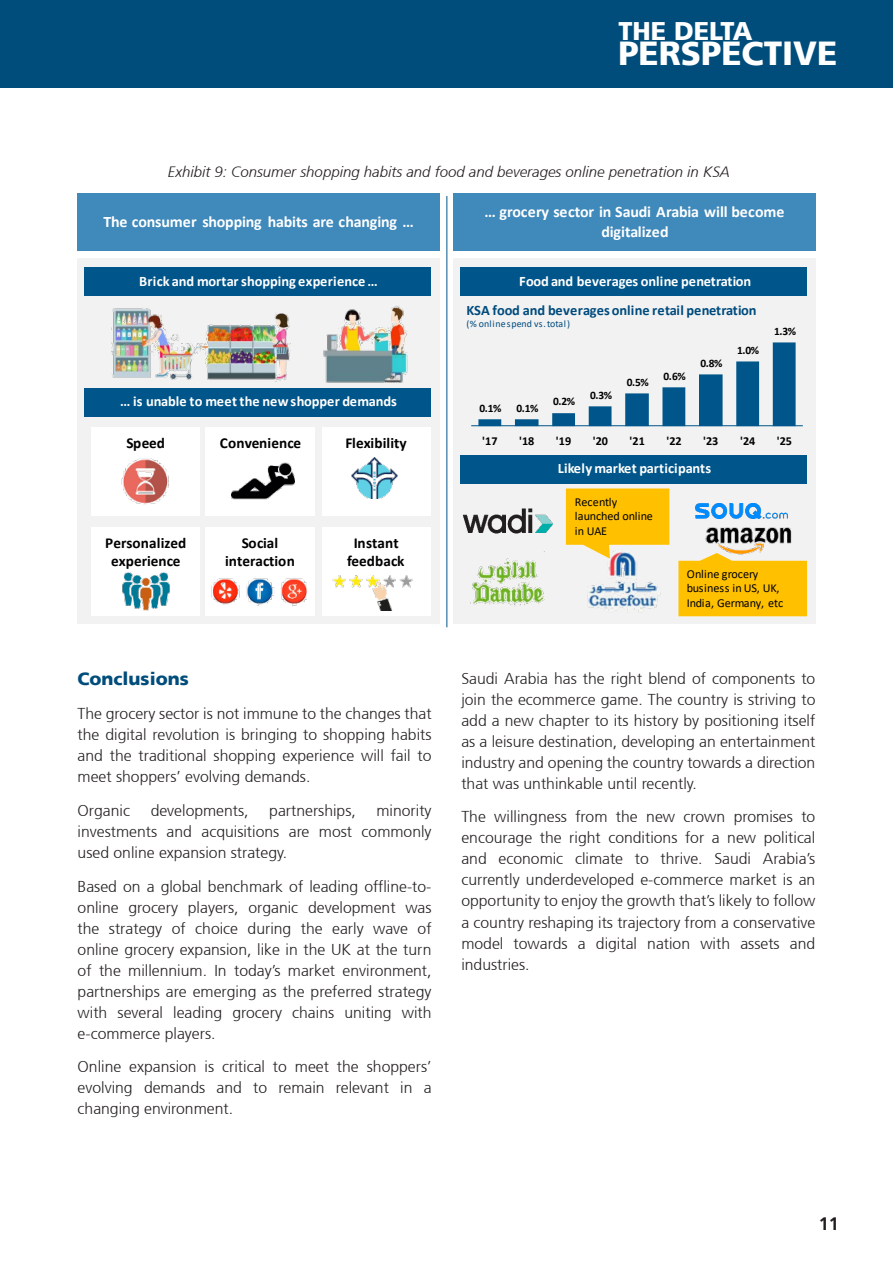
<style>
.page{position:relative;width:893px;height:1263px;background:#fff}
.page>*{position:absolute;margin:0;border:0;box-sizing:border-box;transform-origin:0 0}
.t1{font:900 33.3px "Frutiger 75";color:#fff}
.t2{font:900 25.5px "Frutiger 75";color:#fff}
.t3{font:900 18px "Frutiger 75";color:#004d7b}
.t4{font:700 18px "Frutiger 65";color:#231f20}
.t5{font:700 15.9px/19.8px "Calibri";letter-spacing:-.015em;color:#fff;text-align:center}
.t6{font:300 15.75px/21px "Frutiger 45";color:#231f20;text-align:justify}
.t7{font:700 15.15px/18.3px "Calibri";letter-spacing:.005em;color:#000;text-align:center}
.Footnote_paragraph{font:italic 300 15px "Frutiger 46";color:#231f20}
.t8{font:700 14.4px "Calibri";letter-spacing:-.01em;color:#fff}
.t9{font:700 14.4px "Calibri";letter-spacing:-.01em;color:#004b7d}
.t10{font:12.15px/14.4px "Calibri";color:#000}
.t11{font:700 12.15px "Calibri";letter-spacing:-.005em;color:#000}
.t12{font:700 11.4px "Calibri";color:#000}
.t13{font:9.9px "Calibri";letter-spacing:.015em;color:#004b7d}
</style>
<div class="page">
<div style="left:0;top:0;width:893px;height:87px;background:#004d7b"></div>
<div style="left:78px;top:193px;width:362px;height:57px;background:#3f89bb"></div>
<div style="left:453px;top:193px;width:362px;height:57px;background:#3f89bb"></div>
<hr style="left:446px;top:196px;width:1px;height:431px;background:#00568a">
<div style="left:78px;top:259px;width:362px;height:365px;background:#f2f2f2"></div>
<div style="left:453px;top:259px;width:362px;height:365px;background:#f2f2f2"></div>
<div style="left:91px;top:428px;width:109px;height:88px;background:#fff"></div>
<div style="left:205px;top:428px;width:110px;height:88px;background:#fff"></div>
<div style="left:322px;top:428px;width:108px;height:88px;background:#fff"></div>
<div style="left:91px;top:527px;width:109px;height:88px;background:#fff"></div>
<div style="left:205px;top:527px;width:110px;height:88px;background:#fff"></div>
<div style="left:322px;top:527px;width:108px;height:88px;background:#fff"></div>
<img style="left:121px;top:458px;width:48px;height:47px">
<img style="left:231px;top:462px;width:63px;height:38px">
<img style="left:351px;top:457px;width:47px;height:41px">
<img style="left:122px;top:572px;width:48px;height:39px">
<img style="left:332px;top:575px;width:81px;height:36px">
<img style="left:211px;top:578px;width:96px;height:29px">
<img style="left:323px;top:305px;width:85px;height:78px">
<img style="left:112px;top:308px;width:179px;height:74px">
<div style="left:84px;top:268px;width:346px;height:28px;background:#00568a"></div>
<div style="left:84px;top:388px;width:346px;height:28px;background:#00568a"></div>
<svg style="left:478px;top:342px;width:318px;height:83px"></svg>
<hr style="left:471px;top:425px;width:332px;height:1px;background:#00568a">
<div style="left:461px;top:268px;width:346px;height:28px;background:#00568a"></div>
<div style="left:461px;top:455px;width:346px;height:28px;background:#00568a"></div>
<img style="left:587px;top:530px;width:83px;height:81px">
<img style="left:470px;top:558px;width:75px;height:48px">
<img style="left:463px;top:508px;width:90px;height:26px">
<img style="left:718px;top:544px;width:46px;height:9px">
<img style="left:675px;top:483px;width:132px;height:61px">
<svg style="left:566px;top:488px;width:103px;height:71px"></svg>
<svg style="left:678px;top:553px;width:129px;height:63px;background:#fdc51a"></svg>
<p class="t2" style="left:618px;top:16px;width:136px">THE DELTA</p>
<p class="t1" style="left:618px;top:33px;width:220px">PERSPECTIVE</p>
<p class="Footnote_paragraph" style="left:168px;top:163px;width:563px">Exhibit 9: Consumer shopping habits and food and beverages online penetration in KSA</p>
<p class="t5" style="left:104px;top:212px;width:312px">The consumer shopping habits are changing …</p>
<p class="t5" style="left:484px;top:202px;width:302px">… grocery sector in Saudi Arabia will become digitalized</p>
<p class="t8" style="left:139px;top:271px;width:240px">Brick and mortar shopping experience …</p>
<p class="t8" style="left:519px;top:271px;width:234px">Food and beverages online penetration</p>
<p class="t9" style="left:467px;top:300px;width:291px">KSA food and beverages online retail penetration</p>
<p class="t13" style="left:467px;top:317px;width:105px">(% online spend vs. total)</p>
<p class="t12" style="left:627px;top:374px;width:24px">0.5%</p>
<p class="t12" style="left:664px;top:368px;width:24px">0.6%</p>
<p class="t12" style="left:700px;top:355px;width:24px">0.8%</p>
<p class="t12" style="left:737px;top:342px;width:24px">1.0%</p>
<p class="t8" style="left:120px;top:391px;width:278px">… is unable to meet the new shopper demands</p>
<p class="t12" style="left:480px;top:400px;width:24px">0.1%</p>
<p class="t12" style="left:516px;top:400px;width:24px">0.1%</p>
<p class="t12" style="left:553px;top:394px;width:24px">0.2%</p>
<p class="t12" style="left:590px;top:387px;width:24px">0.3%</p>
<p class="t12" style="left:774px;top:323px;width:24px">1.3%</p>
<p class="t7" style="left:126px;top:434px;width:40px">Speed</p>
<p class="t7" style="left:220px;top:434px;width:83px">Convenience</p>
<p class="t7" style="left:345px;top:434px;width:63px">Flexibility</p>
<p class="t7" style="left:105px;top:533px;width:83px">Personalized experience</p>
<p class="t7" style="left:225px;top:533px;width:71px">Social interaction</p>
<p class="t7" style="left:347px;top:533px;width:59px">Instant feedback</p>
<p class="t3" style="left:78px;top:668px;width:113px">Conclusions</p>
<p class="t6" style="left:78px;top:703px;width:356px">The grocery sector is not immune to the changes that the digital revolution is bringing to shopping habits and the traditional shopping experience will fail to meet shoppers’ evolving demands.</p>
<p class="t6" style="left:78px;top:800px;width:54px">Organic</p>
<p class="t6" style="left:151px;top:800px;width:100px">developments,</p>
<p class="t6" style="left:269px;top:800px;width:88px">partnerships,</p>
<p class="t6" style="left:78px;top:800px;width:356px;text-indent:299px">minority investments and acquisitions are most commonly used online expansion strategy.</p>
<p class="t6" style="left:78px;top:876px;width:355px">Based on a global benchmark of leading offline-to&shy;online grocery players, organic development was the strategy of choice during the early wave of online grocery expansion, like in the UK at the turn of the millennium. In today’s market environment, partnerships are emerging as the preferred strategy with several leading grocery chains uniting with e-commerce players.</p>
<p class="t6" style="left:78px;top:1057px;width:356px">Online expansion is critical to meet the shoppers’ evolving demands and to remain relevant in a changing environment.</p>
<p class="t11" style="left:482px;top:432px;width:17px">'17</p>
<p class="t11" style="left:519px;top:432px;width:17px">'18</p>
<p class="t11" style="left:556px;top:432px;width:17px">'19</p>
<p class="t11" style="left:593px;top:432px;width:17px">'20</p>
<p class="t11" style="left:629px;top:432px;width:17px">'21</p>
<p class="t11" style="left:666px;top:432px;width:17px">'22</p>
<p class="t11" style="left:703px;top:432px;width:17px">'23</p>
<p class="t11" style="left:740px;top:432px;width:17px">'24</p>
<p class="t11" style="left:777px;top:432px;width:17px">'25</p>
<p class="t8" style="left:558px;top:458px;width:155px">Likely market participants</p>
<p class="t10" style="left:575px;top:494px;width:80px">Recently launched online in UAE</p>
<p class="t10" style="left:687px;top:566px;width:98px">Online grocery business in US, UK,<br>India, Germany, etc</p>
<p class="t6" style="left:461px;top:668px;width:356px">Saudi Arabia has the right blend of components to join the ecommerce game. The country is striving to add a new chapter to its history by positioning itself as a leisure destination, developing an entertainment industry and opening the country towards a direction that was unthinkable until recently.</p>
<p class="t6" style="left:461px;top:807px;width:355px">The willingness from the new crown promises to encourage the right conditions for a new political and economic climate to thrive. Saudi Arabia’s currently underdeveloped e-commerce market is an opportunity to enjoy the growth that’s likely to follow a country reshaping its trajectory from a conservative model towards a digital nation with assets and industries.</p>
<p class="t4" style="left:819px;top:1213px;width:22px">11</p>
</div>
